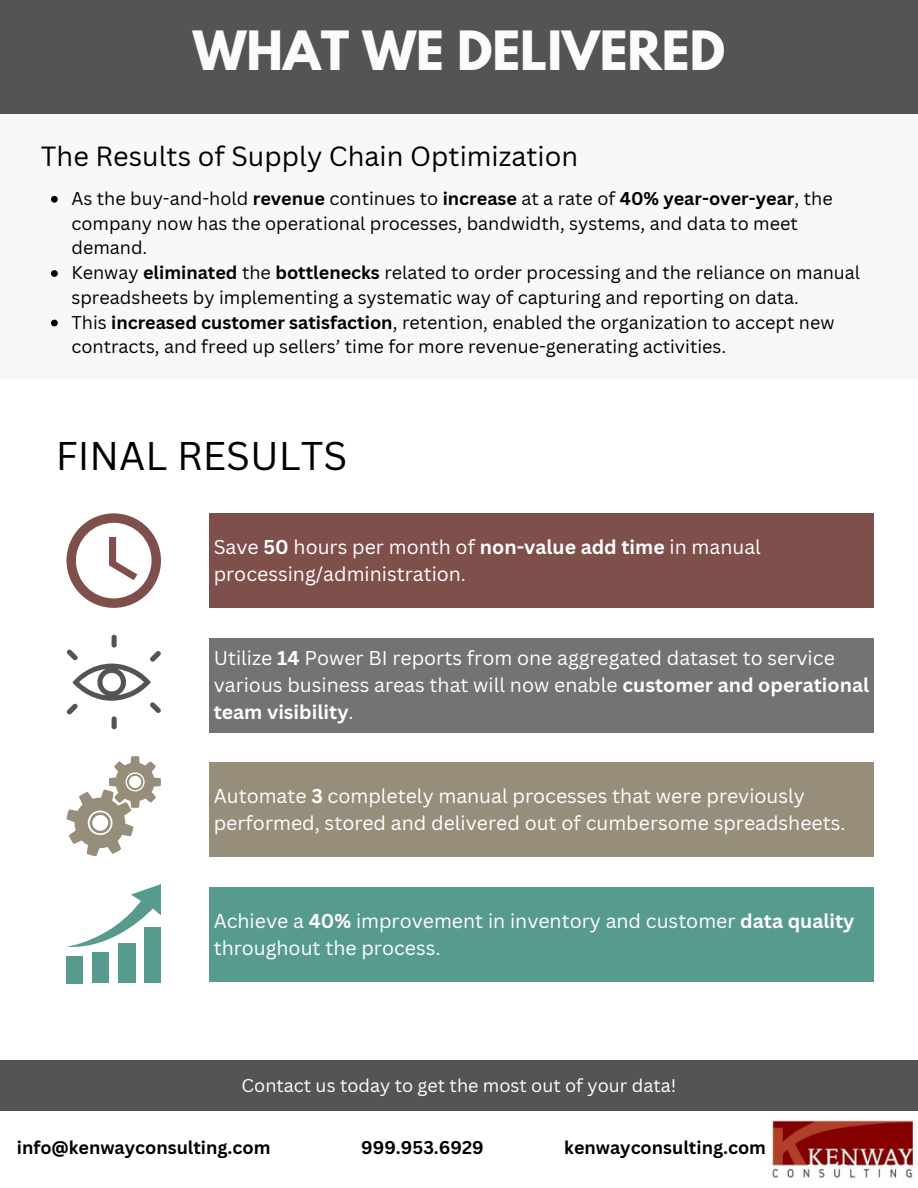
<style>
.page{position:relative;width:918px;height:1188px;background:#fff}
.page>*{position:absolute;margin:0;border:0;box-sizing:border-box;transform-origin:0 0}
.t1{font:700 48px "League Spartan";color:#fcfbfb}
.t2{font:39px "Canva Sans";color:#000}
.t3{font:27px "Canva Sans";color:#000}
.t4{font:19.5px/27px "Canva Sans";color:#fff}
.t5{font:18px/24.8px "Canva Sans";color:#000}
.t6{font:700 18px "Canva Sans";color:#000}
.t7{font:18px "Canva Sans";color:#fff}
.s1{font-weight:700}
</style>
<div class="page">
<img style="left:772px;top:1119px;width:143px;height:59px">
<div style="left:0;top:114px;width:918px;height:265px;background:#f8f8f8"></div>
<div style="left:0;top:0;width:918px;height:114px;background:#545454"></div>
<div style="left:0;top:1060px;width:918px;height:50px;background:#545454"></div>
<div style="left:209px;top:513px;width:665px;height:95px;background:#7f4f4c"></div>
<div style="left:209px;top:638px;width:665px;height:94px;background:#737373"></div>
<div style="left:209px;top:763px;width:665px;height:94px;background:#968e7b"></div>
<div style="left:209px;top:887px;width:665px;height:95px;background:#579b8e"></div>
<svg style="left:66px;top:513px;width:95px;height:95px"></svg>
<svg style="left:67px;top:635px;width:94px;height:94px"></svg>
<svg style="left:67px;top:756px;width:94px;height:100px"></svg>
<div style="left:66px;top:956px;width:17px;height:27px;background:#579b8e"></div>
<div style="left:92px;top:952px;width:17px;height:31px;background:#579b8e"></div>
<div style="left:118px;top:943px;width:17px;height:40px;background:#579b8e"></div>
<div style="left:145px;top:927px;width:16px;height:56px;background:#579b8e"></div>
<svg style="left:67px;top:884px;width:94px;height:66px"></svg>
<svg style="left:51px;top:196px;width:7px;height:7px"></svg>
<svg style="left:51px;top:270px;width:7px;height:7px"></svg>
<svg style="left:51px;top:320px;width:7px;height:6px"></svg>
<p class="t1" style="left:193px;top:27px;width:534px">WHAT WE DELIVERED</p>
<p class="t3" style="left:41px;top:137px;width:539px">The Results of Supply Chain Optimization</p>
<p class="t5" style="left:71px;top:186px;width:763px">As the buy-and-hold <span class="s1">revenue</span> continues to <span class="s1">increase</span> at a rate of <span class="s1">40% year-over-year</span>, the company now has the operational processes, bandwidth, systems, and data to meet demand.</p>
<p class="t5" style="left:71px;top:260px;width:790px">Kenway <span class="s1">eliminated</span> the <span class="s1">bottlenecks</span> related to order processing and the reliance on manual spreadsheets by implementing a systematic way of capturing and reporting on data.</p>
<p class="t5" style="left:71px;top:309px;width:765px">This <span class="s1">increased customer satisfaction</span>, retention, enabled the organization to accept new contracts, and freed up sellers’ time for more revenue-generating activities.</p>
<p class="t2" style="left:56px;top:429px;width:293px">FINAL RESULTS</p>
<p class="t4" style="left:214px;top:533px;width:549px">Save <span class="s1">50</span> hours per month of <span class="s1">non-value add time</span> in manual processing/administration.</p>
<p class="t4" style="left:214px;top:644px;width:657px">Utilize <span class="s1">14</span> Power BI reports from one aggregated dataset to service various business areas that will now enable <span class="s1">customer and operational team visibility</span>.</p>
<p class="t4" style="left:214px;top:782px;width:633px">Automate <span class="s1">3</span> completely manual processes that were previously performed, stored and delivered out of cumbersome spreadsheets.</p>
<p class="t4" style="left:214px;top:907px;width:642px">Achieve a <span class="s1">40%</span> improvement in inventory and customer <span class="s1">data quality </span>throughout the process.</p>
<p class="t7" style="left:242px;top:1072px;width:436px">Contact us today to get the most out of your data!</p>
<p class="t6" style="left:17px;top:1134px;width:255px">info@kenwayconsulting.com</p>
<p class="t6" style="left:361px;top:1134px;width:124px">999.953.6929</p>
<p class="t6" style="left:564px;top:1134px;width:203px">kenwayconsulting.com</p>
</div>
